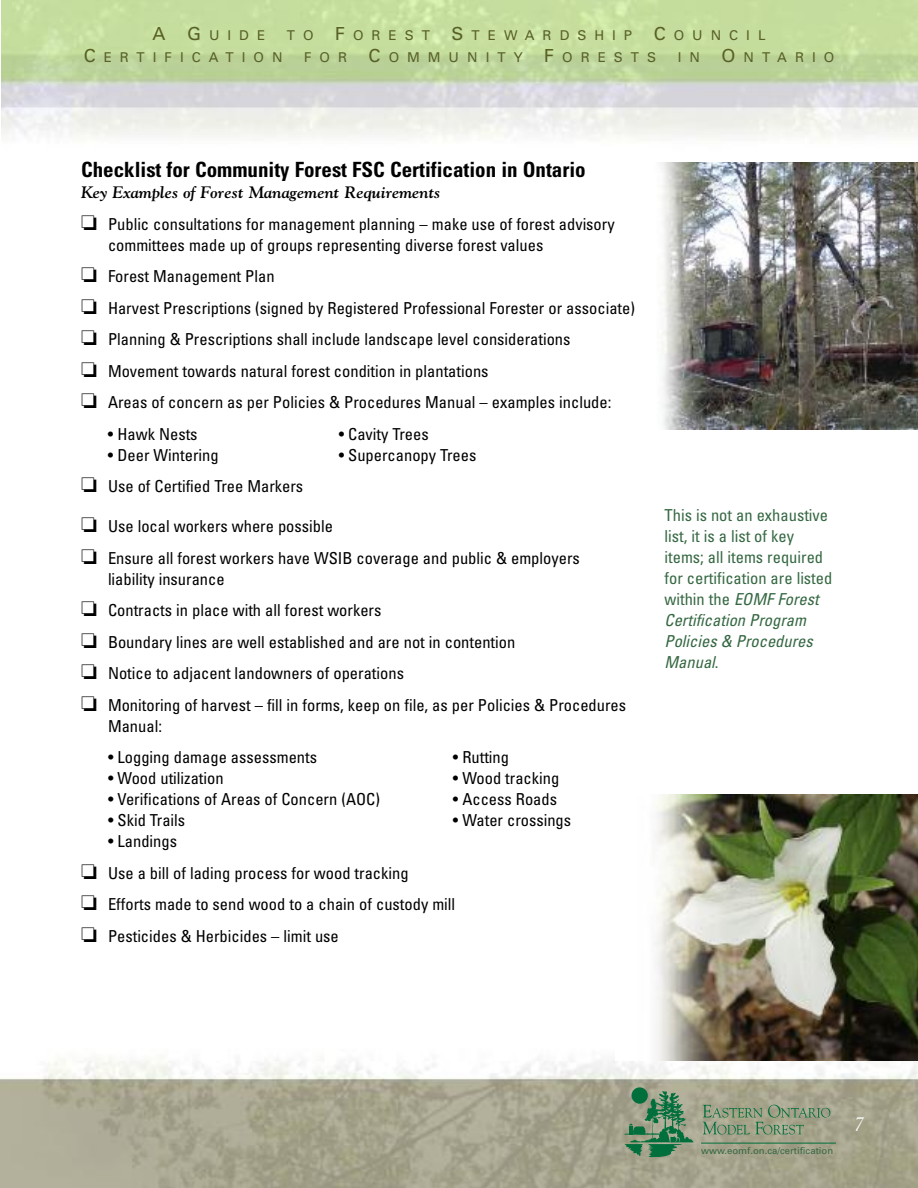
<style>
.page{position:relative;width:918px;height:1188px;background:#fff}
.page>*{position:absolute;margin:0;border:0;box-sizing:border-box;transform-origin:0 0}
.t1{font:700 condensed 21px "Univers";color:#000}
.t2{font:italic 18px "Goudy";color:#fff}
.t3{font:condensed 16.5px/31.5px "Univers";color:#000}
.t4{font:condensed 16.5px/21px "Univers";color:#356842}
.t5{font:italic 700 16.5px "Goudy";color:#000}
.t6{font:13.5px "Univers";letter-spacing:.595em;color:#586028}
.t7{font:9.6px "Univers";color:#356842}
.s1{font-size:18px}
.s2{font-style:italic}
</style>
<div class="page">
<img style="left:657px;top:162px;width:261px;height:267px">
<img style="left:0;top:1058px;width:918px;height:130px">
<svg style="left:632px;top:1087px;width:16px;height:17px"></svg>
<svg style="left:623px;top:1090px;width:71px;height:68px;background:#6b9171"></svg>
<hr style="left:701px;top:1143px;width:135px;height:1px;background:#006f3c">
<svg style="left:703px;top:1105px;width:127px;height:29px;background:#8d9b7f"></svg>
<img style="left:616px;top:795px;width:302px;height:265px">
<p class="t6" style="left:153px;top:27px;width:114px"><span class="s1">A G</span>UIDE</p>
<p class="t6" style="left:287px;top:27px;width:480px">TO <span class="s1">F</span>OREST <span class="s1">S</span>TEWARDSHIP <span class="s1">C</span>OUNCIL</p>
<p class="t6" style="left:84px;top:48px;width:200px"><span class="s1">C</span>ERTIFICATION</p>
<p class="t6" style="left:304px;top:48px;width:354px">FOR <span class="s1">C</span>OMMUNITY <span class="s1">F</span>ORESTS</p>
<p class="t6" style="left:678px;top:48px;width:158px">IN <span class="s1">O</span>NTARIO</p>
<p class="t1" style="left:81px;top:157px;width:506px">Checklist for Community Forest FSC Certification in Ontario</p>
<p class="t5" style="left:81px;top:182px;width:361px">Key Examples of Forest Management Requirements</p>
<p class="t3" style="left:108px;top:213px;width:508px;line-height:21px;text-indent:-27px">❏ Public consultations for management planning – make use of forest advisory committees made up of groups representing diverse forest values</p>
<p class="t3" style="left:81px;top:260px;width:556px">❏ Forest Management Plan<br>❏ Harvest Prescriptions (signed by Registered Professional Forester or associate) ❏ Planning &amp; Prescriptions shall include landscape level considerations<br>❏ Movement towards natural forest condition in plantations<br>❏ Areas of concern as per Policies &amp; Procedures Manual – examples include:</p>
<p class="t3" style="left:108px;top:417px;width:91px">• Hawk Nests</p>
<p class="t3" style="left:81px;top:438px;width:224px;text-indent:27px">• Deer Wintering<br>❏ Use of Certified Tree Markers</p>
<p class="t3" style="left:81px;top:510px;width:500px">❏ Use local workers where possible<br>❏ Ensure all forest workers have WSIB coverage and public &amp; employers</p>
<p class="t3" style="left:81px;top:563px;width:547px;text-indent:27px">liability insurance<br>❏ Contracts in place with all forest workers<br>❏ Boundary lines are well established and are not in contention<br>❏ Notice to adjacent landowners of operations<br>❏ Monitoring of harvest – fill in forms, keep on file, as per Policies &amp; Procedures</p>
<p class="t3" style="left:108px;top:710px;width:56px">Manual:</p>
<p class="t3" style="left:108px;top:741px;width:211px">• Logging damage assessments</p>
<p class="t3" style="left:108px;top:762px;width:117px">• Wood utilization</p>
<p class="t3" style="left:108px;top:783px;width:273px">• Verifications of Areas of Concern (AOC)</p>
<p class="t3" style="left:108px;top:804px;width:79px">• Skid Trails</p>
<p class="t3" style="left:81px;top:825px;width:376px;text-indent:27px">• Landings<br>❏ Use a bill of lading process for wood tracking<br>❏ Efforts made to send wood to a chain of custody mill ❏ Pesticides &amp; Herbicides – limit use</p>
<p class="t3" style="left:339px;top:417px;width:92px">• Cavity Trees</p>
<p class="t3" style="left:339px;top:438px;width:139px">• Supercanopy Trees</p>
<p class="t3" style="left:453px;top:741px;width:58px">• Rutting</p>
<p class="t3" style="left:453px;top:762px;width:108px">• Wood tracking</p>
<p class="t3" style="left:453px;top:783px;width:106px">• Access Roads</p>
<p class="t3" style="left:453px;top:804px;width:120px">• Water crossings</p>
<p class="t4" style="left:665px;top:504px;width:169px">This is not an exhaustive list, it is a list of key items; all items required for certification are listed within the <span class="s2">EOMF Forest<br>Certification Program<br>Policies &amp; Procedures<br>Manual</span>.</p>
<p class="t7" style="left:701px;top:1145px;width:133px">www.eomf.on.ca/certification</p>
<p class="t2" style="left:855px;top:1113px;width:10px">7</p>
</div>
